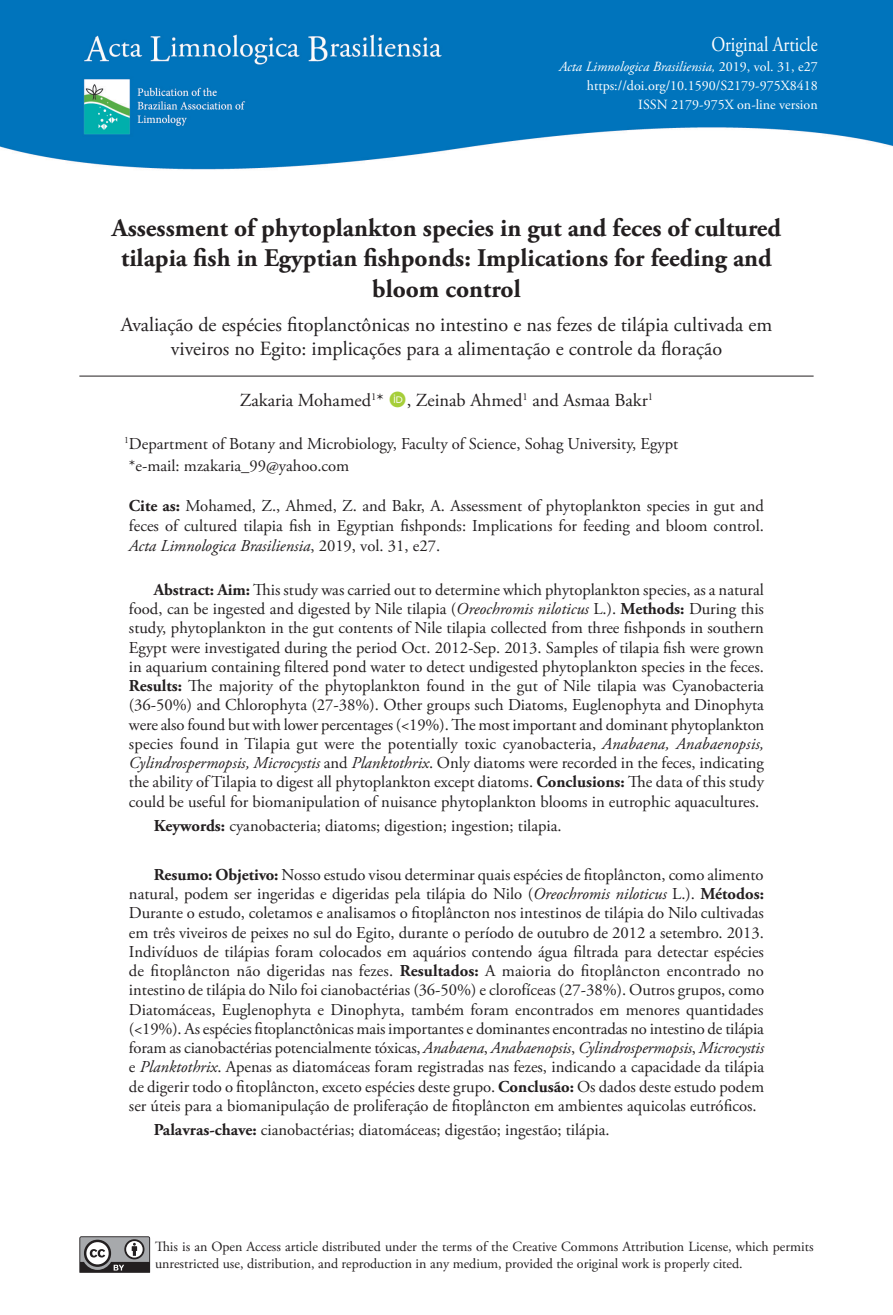
<style>
.page{position:relative;width:893px;height:1315px;background:#fff}
.page>*{position:absolute;margin:0;border:0;box-sizing:border-box;transform-origin:0 0}
.ArticleTitle{font:700 25.38px/30.4px "Adobe Garamond Pro";color:#231f20;text-align:center}
.t1{font:21px "Adobe Garamond Pro";color:#fff;scale:.83 1}
.ArticleTitle-Trans1{font:20.12px/24.2px "Adobe Garamond Pro";color:#231f20;text-align:center}
.Authors{font:18.38px "Adobe Garamond Pro";color:#231f20}
.Abstract-Trans1{font:16.62px/19.2px "Adobe Garamond Pro";color:#231f20;text-align:justify}
.Abstract{font:16.62px/19.2px "Adobe Garamond Pro";color:#231f20;text-align:justify}
.HowToCite{font:16.62px/19.9px "Adobe Garamond Pro";color:#231f20;text-align:justify}
.Affiliations{font:16.62px "Adobe Garamond Pro";color:#231f20}
.Keywords-Trans1{font:16.62px "Adobe Garamond Pro";color:#231f20}
.Keywords{font:16.62px "Adobe Garamond Pro";color:#231f20}
.Correspondence{font:16.62px "Adobe Garamond Pro";color:#231f20}
.LicenseParaAlt{font:14px/16.8px "Adobe Garamond Pro";color:#231f20}
.t2{font:14px/19.2px "Adobe Garamond Pro";color:#fff;text-align:right}
.s1{font-style:italic}
.s2{font-weight:700}
</style>
<div class="page">
<img style="left:0;top:0;width:893px;height:170px">
<svg style="left:79px;top:1236px;width:71px;height:36px"></svg>
<hr style="left:79px;top:376px;width:735px;height:1px;background:#231f20">
<p class="t1" style="left:711px;top:32px;width:130px">Original Article</p>
<p class="t2" style="left:559px;top:57px;width:260px"><span class="s1">Acta Limnologica Brasiliensia,</span> 2019, vol. 31, e27 https://doi.org/10.1590/S2179-975X8418<br>ISSN 2179-975X on-line version</p>
<p class="ArticleTitle" style="left:112px;top:213px;width:671px">Assessment of phytoplankton species in gut and feces of cultured tilapia fish in Egyptian fishponds: Implications for feeding and bloom control</p>
<p class="ArticleTitle-Trans1" style="left:121px;top:313px;width:653px">Avaliação de espécies fitoplanctônicas no intestino e nas fezes de tilápia cultivada em viveiros no Egito: implicações para a alimentação e controle da floração</p>
<p class="Authors" style="left:240px;top:389px;width:146px">Zakaria Mohamed<sup>1</sup>*</p>
<p class="Authors" style="left:407px;top:389px;width:248px">, Zeinab Ahmed<sup>1</sup> and Asmaa Bakr<sup>1</sup></p>
<p class="Affiliations" style="left:124px;top:433px;width:556px"><sup>1</sup>Department of Botany and Microbiology, Faculty of Science, Sohag University, Egypt</p>
<p class="Correspondence" style="left:129px;top:456px;width:222px">*e-mail: mzakaria_99@yahoo.com</p>
<p class="HowToCite" style="left:129px;top:496px;width:637px"><span class="s2">Cite as:</span> Mohamed, Z., Ahmed, Z. and Bakr, A. Assessment of phytoplankton species in gut and feces of cultured tilapia fish in Egyptian fishponds: Implications for feeding and bloom control.<br><span class="s1">Acta Limnologica Brasiliensia</span>, 2019, vol. 31, e27.</p>
<p class="Abstract" style="left:129px;top:580px;width:637px;text-indent:25px"><span class="s2">Abstract: Aim:</span> This study was carried out to determine which phytoplankton species, as a natural food, can be ingested and digested by Nile tilapia (<span class="s1">Oreochromis niloticus</span> L.). <span class="s2">Methods:</span> During this study, phytoplankton in the gut contents of Nile tilapia collected from three fishponds in southern Egypt were investigated during the period Oct. 2012-Sep. 2013. Samples of tilapia fish were grown in aquarium containing filtered pond water to detect undigested phytoplankton species in the feces.<br><span class="s2">Results:</span> The majority of the phytoplankton found in the gut of Nile tilapia was Cyanobacteria (36-50%) and Chlorophyta (27-38%). Other groups such Diatoms, Euglenophyta and Dinophyta were also found but with lower percentages (&lt;19%). The most important and dominant phytoplankton species found in Tilapia gut were the potentially toxic cyanobacteria, <span class="s1">Anabaena, Anabaenopsis, Cylindrospermopsis, Microcystis</span> and <span class="s1">Planktothrix</span>. Only diatoms were recorded in the feces, indicating the ability of Tilapia to digest all phytoplankton except diatoms. <span class="s2">Conclusions:</span> The data of this study could be useful for biomanipulation of nuisance phytoplankton blooms in eutrophic aquacultures.</p>
<p class="Keywords" style="left:154px;top:815px;width:409px"><span class="s2">Keywords:</span> cyanobacteria; diatoms; digestion; ingestion; tilapia.</p>
<p class="Abstract-Trans1" style="left:129px;top:865px;width:637px;text-indent:25px"><span class="s2">Resumo: Objetivo:</span> Nosso estudo visou determinar quais espécies de fitoplâncton, como alimento natural, podem ser ingeridas e digeridas pela tilápia do Nilo (<span class="s1">Oreochromis niloticus</span> L.). <span class="s2">Métodos:<br></span>Durante o estudo, coletamos e analisamos o fitoplâncton nos intestinos de tilápia do Nilo cultivadas em três viveiros de peixes no sul do Egito, durante o período de outubro de 2012 a setembro. 2013.<br>Indivíduos de tilápias foram colocados em aquários contendo água filtrada para detectar espécies de fitoplâncton não digeridas nas fezes. <span class="s2">Resultados:</span> A maioria do fitoplâncton encontrado no intestino de tilápia do Nilo foi cianobactérias (36-50%) e clorofíceas (27-38%). Outros grupos, como Diatomáceas, Euglenophyta e Dinophyta, também foram encontrados em menores quantidades (&lt;19%). As espécies fitoplanctônicas mais importantes e dominantes encontradas no intestino de tilápia foram as cianobactérias potencialmente tóxicas, <span class="s1">Anabaena</span>, <span class="s1">Anabaenopsis</span>, <span class="s1">Cylindrospermopsis</span>, <span class="s1">Microcystis </span>e <span class="s1">Planktothrix</span>. Apenas as diatomáceas foram registradas nas fezes, indicando a capacidade da tilápia de digerir todo o fitoplâncton, exceto espécies deste grupo. <span class="s2">Conclusão:</span> Os dados deste estudo podem ser úteis para a biomanipulação de proliferação de fitoplâncton em ambientes aquicolas eutróficos.</p>
<p class="Keywords-Trans1" style="left:154px;top:1120px;width:457px"><span class="s2">Palavras-chave:</span> cianobactérias; diatomáceas; digestão; ingestão; tilápia.</p>
<p class="LicenseParaAlt" style="left:155px;top:1238px;width:660px">This is an Open Access article distributed under the terms of the Creative Commons Attribution License, which permits unrestricted use, distribution, and reproduction in any medium, provided the original work is properly cited.</p>
</div>
